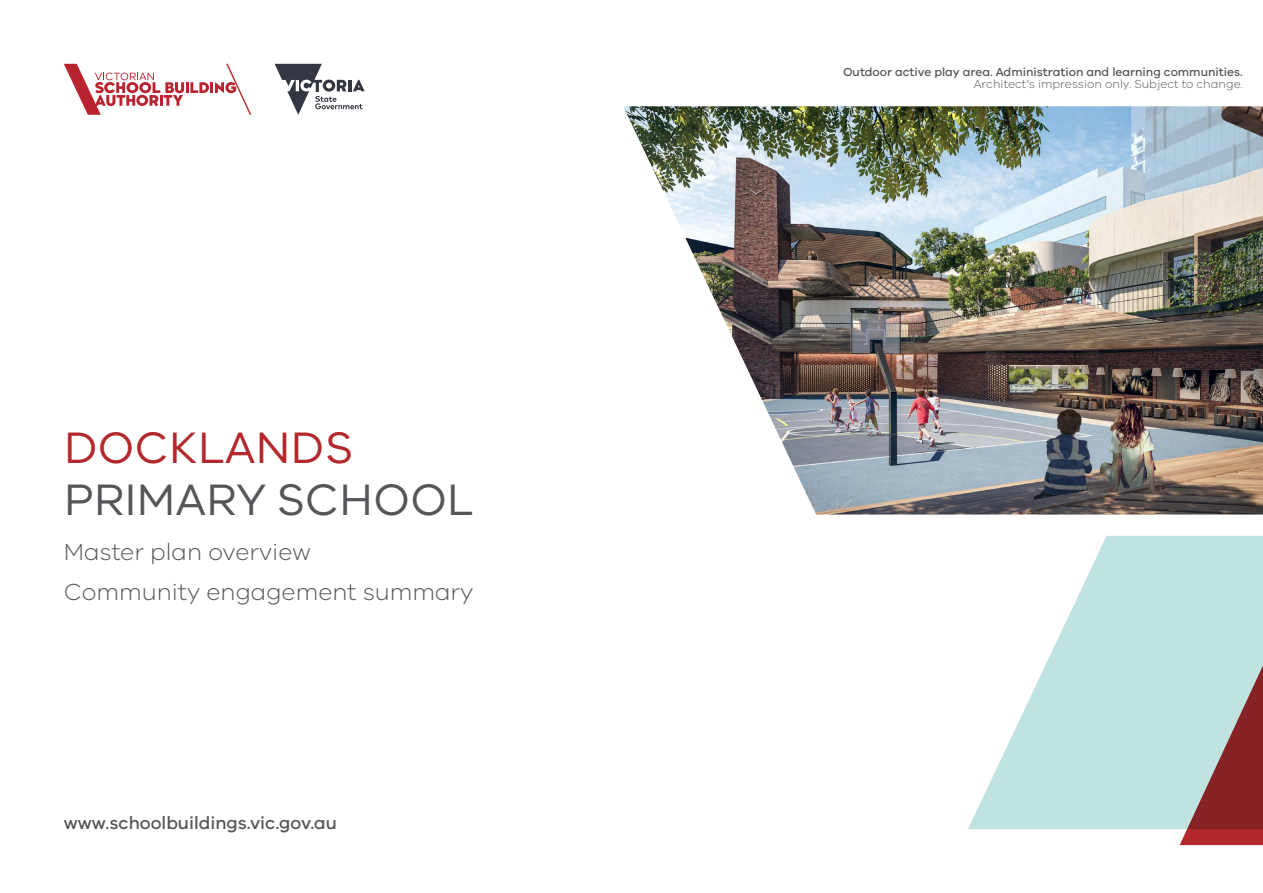
<style>
.page{position:relative;width:1263px;height:893px;background:#fff}
.page>*{position:absolute;margin:0;border:0;box-sizing:border-box;transform-origin:0 0}
.t1{font:45.45px "VIC";letter-spacing:.01em;color:#55565a}
.t2{font:45.45px "VIC";letter-spacing:.01em;color:#b3282d}
.t3{font:300 24px/40.5px "VIC";color:#55565a}
.t4{font:500 18px "VIC";color:#55565a}
.t5{font:500 12px "VIC";color:#55565a}
.t6{font:300 12px "VIC";color:#55565a}
</style>
<div class="page">
<svg style="left:968px;top:536px;width:212px;height:293px;fill:#c0e3e2"></svg>
<svg style="left:1180px;top:514px;width:83px;height:331px;background:#b6b0b1"></svg>
<img style="left:623px;top:106px;width:640px;height:408px">
<svg style="left:275px;top:64px;width:90px;height:51px"></svg>
<svg style="left:64px;top:64px;width:187px;height:51px"></svg>
<h1 class="t2" style="left:64px;top:421px;width:291px">DOCKLANDS</h1>
<h1 class="t1" style="left:64px;top:472px;width:411px">PRIMARY SCHOOL</h1>
<h2 class="t3" style="left:64px;top:531px;width:411px">Master plan overview<br>Community engagement summary</h2>
<h3 class="t4" style="left:64px;top:812px;width:275px">www.schoolbuildings.vic.gov.au</h3>
<p class="t5" style="left:843px;top:65px;width:401px">Outdoor active play area. Administration and learning communities.</p>
<p class="t6" style="left:974px;top:77px;width:270px">Architect’s impression only. Subject to change.</p>
</div>
